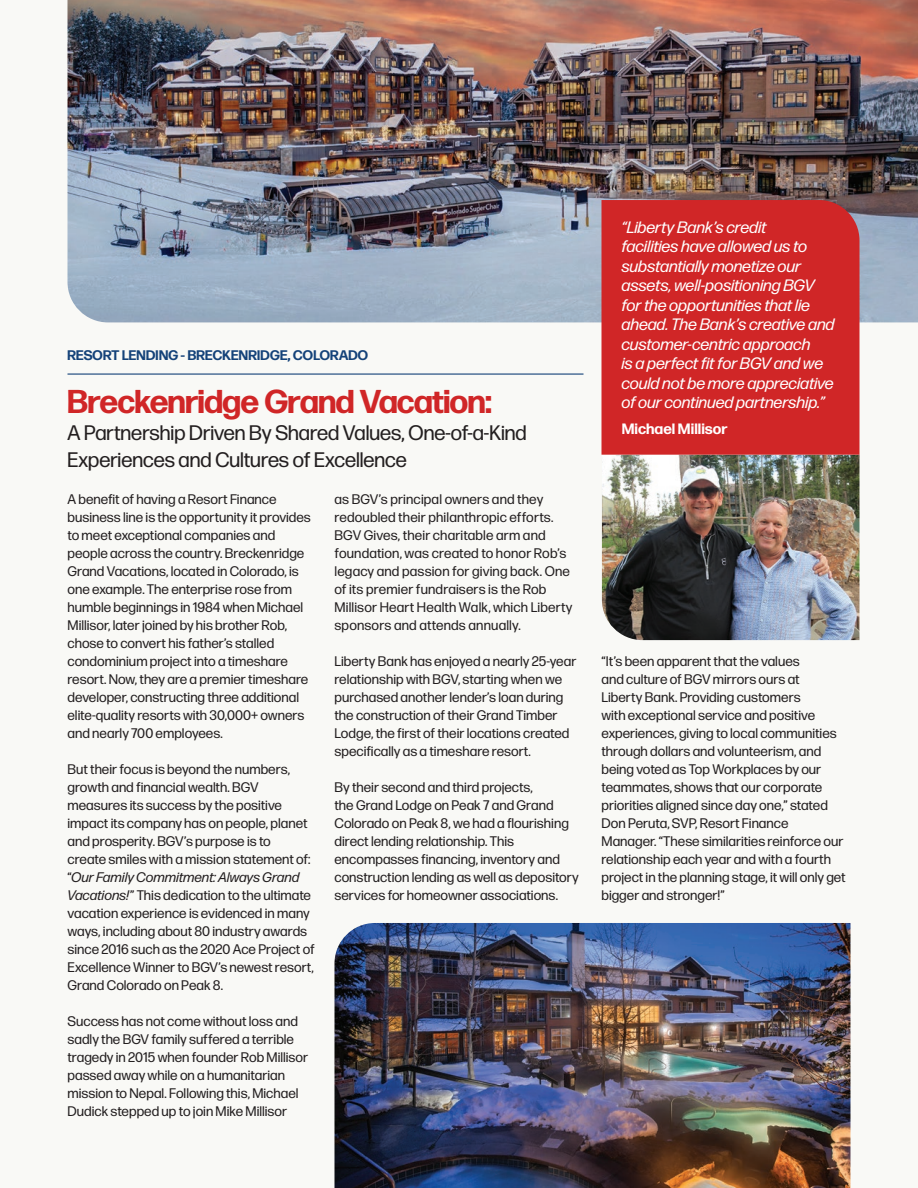
<style>
.page{position:relative;width:918px;height:1188px;background:#f9f9f6}
.page>*{position:absolute;margin:0;border:0;box-sizing:border-box;transform-origin:0 0}
.H1_Section_Header{font:700 33px "Forma DJR Display";letter-spacing:-.01em;color:#d02627}
.Section_Subhead_Alt{font:21px/27px "Forma DJR Deck";color:#231f20}
.quote_small{font:italic 16.5px/19.5px "Forma DJR Text";letter-spacing:-.005em;color:#fff}
.Quote_Author{font:700 15px "Forma DJR Text";color:#fff}
.t1{font:13.8px/18px "Forma DJR Text";color:#231f20}
.County_Marker_Alt{font:700 13.8px "Forma DJR Display";letter-spacing:.015em;color:#144279}
.s1{font-style:italic}
</style>
<div class="page">
<img style="left:68px;top:0;width:850px;height:322px">
<hr style="left:68px;top:374px;width:516px;height:1px;background:#144279">
<img style="left:602px;top:455px;width:258px;height:185px">
<div style="left:602px;top:200px;width:258px;height:255px;background:#d02627"></div>
<img style="left:334px;top:923px;width:516px;height:265px">
<p class="County_Marker_Alt" style="left:68px;top:346px;width:302px">RESORT LENDING - BRECKENRIDGE, COLORADO</p>
<p class="H1_Section_Header" style="left:68px;top:381px;width:426px">Breckenridge Grand Vacation:</p>
<p class="Section_Subhead_Alt" style="left:68px;top:419px;width:461px">A Partnership Driven By Shared Values, One-of-a-Kind<br>Experiences and Cultures of Excellence</p>
<p class="t1" style="left:68px;top:490px;width:245px">A benefit of having a Resort Finance business line is the opportunity it provides to meet exceptional companies and people across the country. Breckenridge Grand Vacations, located in Colorado, is one example. The enterprise rose from humble beginnings in 1984 when Michael Millisor, later joined by his brother Rob, chose to convert his father’s stalled condominium project into a timeshare resort. Now, they are a premier timeshare developer, constructing three additional elite-quality resorts with 30,000+ owners and nearly 700 employees.</p>
<p class="t1" style="left:68px;top:760px;width:249px">But their focus is beyond the numbers, growth and financial wealth. BGV measures its success by the positive impact its company has on people, planet and prosperity. BGV’s purpose is to<br>create smiles with a mission statement of: “<span class="s1">Our Family Commitment: Always Grand Vacations!</span>” This dedication to the ultimate vacation experience is evidenced in many ways, including about 80 industry awards since 2016 such as the 2020 Ace Project of Excellence Winner to BGV’s newest resort, Grand Colorado on Peak 8.</p>
<p class="t1" style="left:68px;top:1012px;width:242px">Success has not come without loss and sadly the BGV family suffered a terrible tragedy in 2015 when founder Rob Millisor passed away while on a humanitarian mission to Nepal. Following this, Michael Dudick stepped up to join Mike Millisor</p>
<p class="t1" style="left:334px;top:490px;width:240px">as BGV’s principal owners and they redoubled their philanthropic efforts.<br>BGV Gives, their charitable arm and foundation, was created to honor Rob’s legacy and passion for giving back. One of its premier fundraisers is the Rob Millisor Heart Health Walk, which Liberty sponsors and attends annually.</p>
<p class="t1" style="left:334px;top:652px;width:243px">Liberty Bank has enjoyed a nearly 25-year relationship with BGV, starting when we purchased another lender’s loan during the construction of their Grand Timber Lodge, the first of their locations created specifically as a timeshare resort.</p>
<p class="t1" style="left:334px;top:778px;width:246px">By their second and third projects,<br>the Grand Lodge on Peak 7 and Grand Colorado on Peak 8, we had a flourishing direct lending relationship. This encompasses financing, inventory and construction lending as well as depository services for homeowner associations.</p>
<p class="quote_small" style="left:622px;top:217px;width:215px">“Liberty Bank’s credit<br>facilities have allowed us to substantially monetize our assets, well-positioning BGV for the opportunities that lie ahead. The Bank’s creative and customer-centric approach<br>is a perfect fit for BGV and we could not be more appreciative of our continued partnership.”</p>
<p class="Quote_Author" style="left:622px;top:419px;width:107px">Michael Millisor</p>
<p class="t1" style="left:602px;top:652px;width:246px">“It’s been apparent that the values<br>and culture of BGV mirrors ours at<br>Liberty Bank. Providing customers<br>with exceptional service and positive experiences, giving to local communities through dollars and volunteerism, and being voted as Top Workplaces by our teammates, shows that our corporate priorities aligned since day one,” stated Don Peruta, SVP, Resort Finance Manager. “These similarities reinforce our relationship each year and with a fourth project in the planning stage, it will only get bigger and stronger!”</p>
</div>
